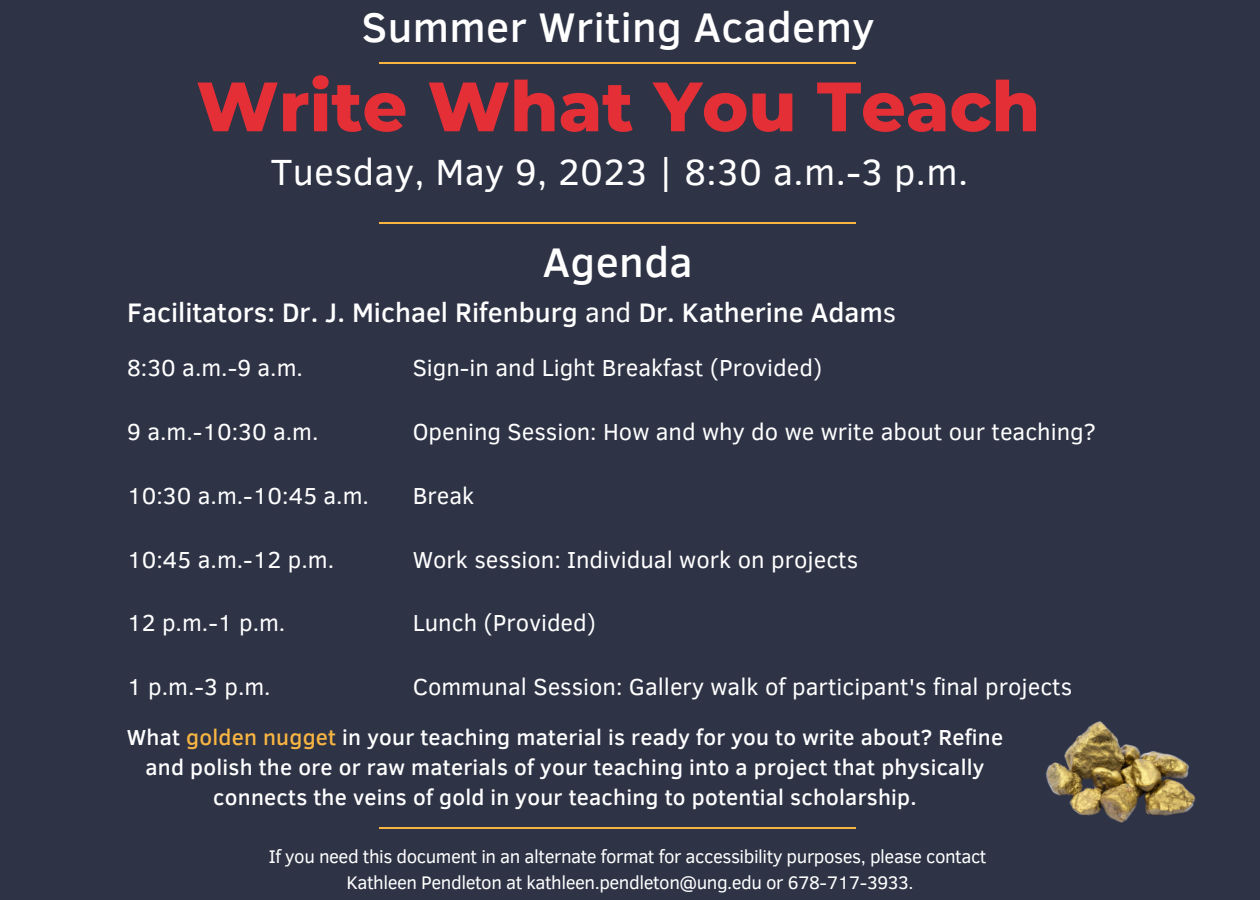
<style>
.page{position:relative;width:1260px;height:900px;background:#2e3346}
.page>*{position:absolute;margin:0;border:0;box-sizing:border-box;transform-origin:0 0}
.t1{font:800 69.75px "Montserrat";color:#e42f36}
.t2{font:500 42.5px "Clear Sans";letter-spacing:.01em;color:#fff}
.t3{font:37.5px "Clear Sans";letter-spacing:.01em;color:#fff}
.t4{font:500 27.5px "Clear Sans";color:#fff}
.t5{font:23.75px "Clear Sans";color:#fff}
.t6{font:500 22.25px/29.8px "Clear Sans";letter-spacing:.01em;color:#fff;text-align:center}
.t7{font:18.75px/26px "Clear Sans";letter-spacing:-.025em;color:#fff;text-align:center}
.s1{font-weight:400}
.s2{color:#f8b542}
</style>
<div class="page">
<hr style="left:380px;top:62px;width:476px;height:2px;background:#f8b542">
<hr style="left:380px;top:222px;width:476px;height:2px;background:#f8b542">
<hr style="left:379px;top:828px;width:477px;height:1px;background:#f8b542">
<img style="left:1045px;top:721px;width:151px;height:102px">
<h2 class="t2" style="left:362px;top:-4px;width:514px">Summer Writing Academy</h2>
<h1 class="t1" style="left:196px;top:64px;width:845px">Write What You Teach</h1>
<h3 class="t3" style="left:271px;top:145px;width:699px">Tuesday, May 9, 2023 | 8:30 a.m.-3 p.m.</h3>
<h2 class="t2" style="left:543px;top:231px;width:151px">Agenda</h2>
<p class="t4" style="left:127px;top:293px;width:771px">Facilitators: Dr. J. Michael Rifenburg <span class="s1">and</span> Dr. Katherine Adam<span class="s1">s</span></p>
<p class="t5" style="left:127px;top:351px;width:177px">8:30 a.m.-9 a.m.</p>
<p class="t5" style="left:413px;top:351px;width:411px">Sign-in and Light Breakfast (Provided)</p>
<p class="t5" style="left:127px;top:414px;width:193px">9 a.m.-10:30 a.m.</p>
<p class="t5" style="left:413px;top:414px;width:685px">Opening Session: How and why do we write about our teaching?</p>
<p class="t5" style="left:127px;top:478px;width:243px">10:30 a.m.-10:45 a.m.</p>
<p class="t5" style="left:413px;top:478px;width:63px">Break</p>
<p class="t5" style="left:127px;top:542px;width:208px">10:45 a.m.-12 p.m.</p>
<p class="t5" style="left:413px;top:542px;width:447px">Work session: Individual work on projects</p>
<p class="t5" style="left:127px;top:606px;width:160px">12 p.m.-1 p.m.</p>
<p class="t5" style="left:413px;top:606px;width:185px">Lunch (Provided)</p>
<p class="t5" style="left:413px;top:669px;width:661px">Communal Session: Gallery walk of participant's final projects</p>
<p class="t5" style="left:127px;top:669px;width:145px">1 p.m.-3 p.m.</p>
<p class="t6" style="left:127px;top:722px;width:878px">What <span class="s2">golden nugget</span> in your teaching material is ready for you to write about? Refine and polish the ore or raw materials of your teaching into a project that physically connects the veins of gold in your teaching to potential scholarship.</p>
<p class="t7" style="left:269px;top:843px;width:719px">If you need this document in an alternate format for accessibility purposes, please contact<br>Kathleen Pendleton at kathleen.pendleton@ung.edu or 678-717-3933.</p>
</div>
